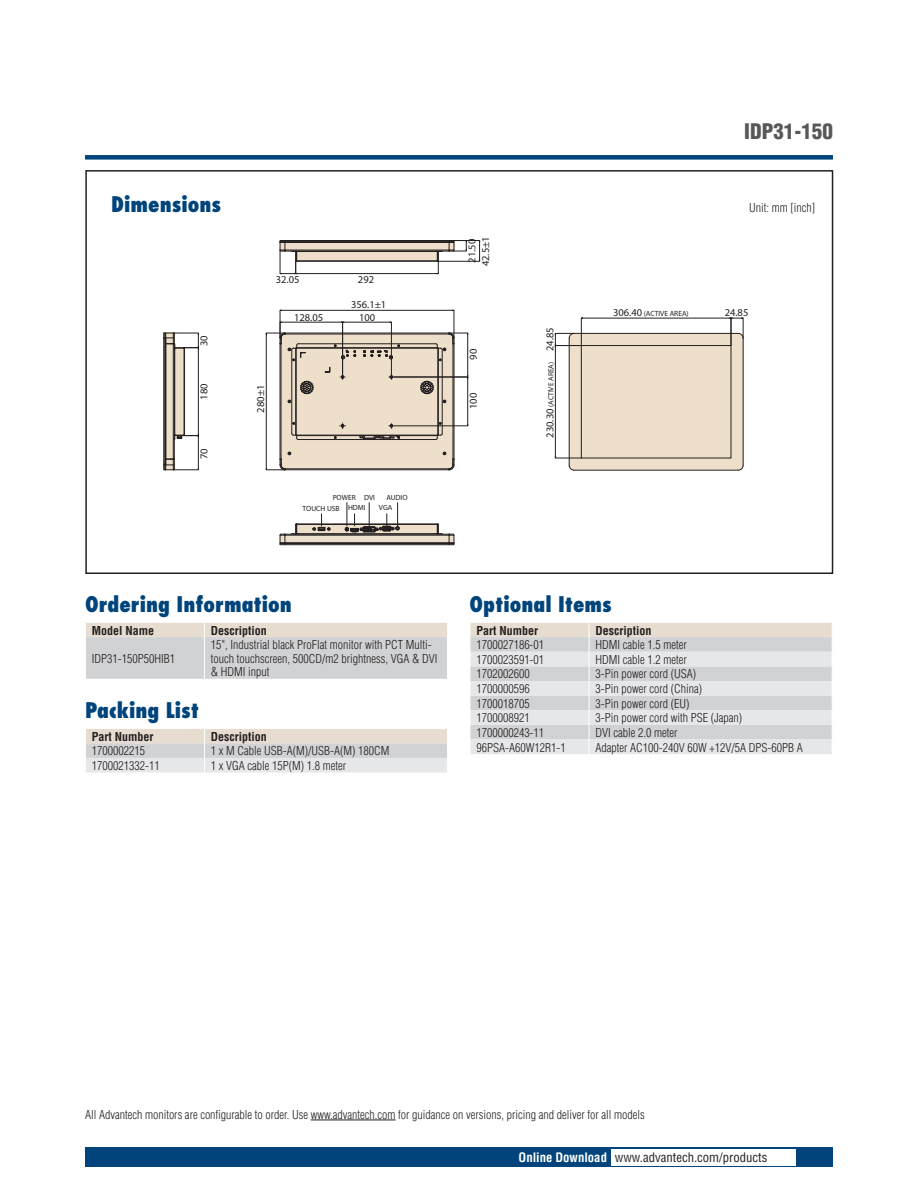
<style>
.page{position:relative;width:918px;height:1188px;background:#fff}
.page>*{position:absolute;margin:0;border:0;box-sizing:border-box;transform-origin:0 0}
.t1{font:800 condensed 21px "Futura";color:#00447b}
.t2{font:900 condensed 21px "Helvetica";color:#57585a}
.t3{font:condensed 12.75px "Helvetica";color:#231f20}
.t4{font:300 condensed 12px/13.5px "Helvetica";color:#231f20}
.t5{font:700 condensed 12px "Helvetica";color:#231f20}
.t6{font:10.5px "Myriad";color:#231f20}
.t7{font:7.5px/10.5px "Myriad";color:#231f20}
.s1{font-size:10.5px}
.s2{font-weight:700;color:#fff}
</style>
<div class="page">
<div style="left:85px;top:155px;width:748px;height:5px;background:#00447b"></div>
<div style="left:85px;top:1147px;width:748px;height:20px;background:#00447b"></div>
<div style="left:611px;top:1149px;width:184px;height:16px;background:#fff"></div>
<svg style="left:86px;top:623px;width:361px;height:56px;background:#d6d4d3"></svg>
<svg style="left:86px;top:729px;width:361px;height:44px;background:#dfdcda"></svg>
<svg style="left:470px;top:623px;width:362px;height:131px;background:#ddd"></svg>
<hr style="left:311px;top:1120px;width:85px;height:1px;background:#231f20">
<div style="left:85px;top:170px;width:748px;height:404px;background:#fff;border:2px solid #231f20"></div>
<div style="left:280px;top:333px;width:175px;height:137px;background:#eddfc9;border-radius:4px"></div>
<div style="left:569px;top:333px;width:175px;height:137px;background:#eddfc9;border-radius:4px"></div>
<hr style="left:295px;top:348px;width:1px;height:87px;background:#231f20">
<hr style="left:297px;top:347px;width:140px;height:1px;background:#231f20">
<svg style="left:324px;top:366px;width:7px;height:7px"></svg>
<hr style="left:438px;top:348px;width:1px;height:87px;background:#231f20">
<hr style="left:298px;top:343px;width:138px;height:1px;background:#231f20">
<hr style="left:291px;top:350px;width:1px;height:84px;background:#231f20">
<hr style="left:298px;top:439px;width:138px;height:1px;background:#231f20">
<svg style="left:291px;top:433px;width:8px;height:7px"></svg>
<svg style="left:435px;top:433px;width:8px;height:7px"></svg>
<hr style="left:442px;top:350px;width:1px;height:84px;background:#231f20">
<hr style="left:280px;top:344px;width:1px;height:115px;background:#231f20">
<hr style="left:454px;top:344px;width:1px;height:115px;background:#231f20">
<hr style="left:285px;top:333px;width:164px;height:1px;background:#231f20">
<hr style="left:285px;top:469px;width:164px;height:1px;background:#231f20">
<svg style="left:300px;top:381px;width:14px;height:14px"></svg>
<svg style="left:420px;top:381px;width:14px;height:14px"></svg>
<hr style="left:296px;top:348px;width:1px;height:87px;background:#231f20">
<hr style="left:297px;top:348px;width:140px;height:1px;background:#231f20">
<hr style="left:437px;top:348px;width:1px;height:87px;background:#231f20">
<hr style="left:297px;top:435px;width:140px;height:1px;background:#231f20">
<svg style="left:443px;top:452px;width:12px;height:19px"></svg>
<hr style="left:281px;top:344px;width:1px;height:115px;background:#231f20">
<hr style="left:285px;top:334px;width:164px;height:1px;background:#231f20">
<hr style="left:453px;top:344px;width:1px;height:115px;background:#231f20">
<hr style="left:285px;top:468px;width:164px;height:1px;background:#231f20">
<svg style="left:359px;top:436px;width:41px;height:3px"></svg>
<svg style="left:363px;top:345px;width:37px;height:15px"></svg>
<svg style="left:334px;top:345px;width:22px;height:15px"></svg>
<hr style="left:282px;top:310px;width:170px;height:1px;background:#231f20">
<hr style="left:266px;top:335px;width:1px;height:133px;background:#231f20">
<svg style="left:265px;top:452px;width:26px;height:19px"></svg>
<hr style="left:394px;top:425px;width:74px;height:1px;background:#231f20">
<hr style="left:467px;top:379px;width:1px;height:45px;background:#231f20">
<hr style="left:394px;top:377px;width:74px;height:1px;background:#231f20">
<hr style="left:467px;top:335px;width:1px;height:40px;background:#231f20">
<svg style="left:467px;top:372px;width:2px;height:10px"></svg>
<svg style="left:435px;top:309px;width:34px;height:42px"></svg>
<hr style="left:391px;top:322px;width:1px;height:52px;background:#231f20">
<hr style="left:344px;top:322px;width:46px;height:1px;background:#231f20">
<hr style="left:342px;top:322px;width:1px;height:52px;background:#231f20">
<hr style="left:282px;top:322px;width:59px;height:1px;background:#231f20">
<svg style="left:338px;top:321px;width:9px;height:2px"></svg>
<svg style="left:265px;top:309px;width:41px;height:52px"></svg>
<svg style="left:340px;top:374px;width:6px;height:6px"></svg>
<svg style="left:389px;top:374px;width:6px;height:6px"></svg>
<svg style="left:389px;top:423px;width:6px;height:6px"></svg>
<svg style="left:340px;top:423px;width:6px;height:6px"></svg>
<svg style="left:279px;top:240px;width:202px;height:35px"></svg>
<svg style="left:163px;top:332px;width:36px;height:139px"></svg>
<svg style="left:279px;top:503px;width:176px;height:42px"></svg>
<svg style="left:737px;top:465px;width:7px;height:6px"></svg>
<div style="left:581px;top:345px;width:150px;height:113px;border:1px solid #231f20"></div>
<hr style="left:569px;top:338px;width:1px;height:127px;background:#231f20">
<hr style="left:574px;top:333px;width:164px;height:1px;background:#231f20">
<hr style="left:743px;top:338px;width:1px;height:127px;background:#231f20">
<hr style="left:574px;top:470px;width:164px;height:1px;background:#231f20">
<hr style="left:583px;top:318px;width:146px;height:1px;background:#231f20">
<svg style="left:726px;top:317px;width:18px;height:29px"></svg>
<hr style="left:555px;top:347px;width:1px;height:109px;background:#231f20">
<svg style="left:554px;top:456px;width:27px;height:15px"></svg>
<svg style="left:554px;top:317px;width:30px;height:33px"></svg>
<h1 class="t2" style="left:744px;top:119px;width:90px">IDP31-150</h1>
<h1 class="t1" style="left:111px;top:191px;width:111px">Dimensions</h1>
<p class="t4" style="left:749px;top:201px;width:67px">Unit: mm [inch]</p>
<p class="t6" style="left:199px;top:346px;width:12px;rotate:-90deg">30</p>
<p class="t6" style="left:199px;top:400px;width:18px;rotate:-90deg">180</p>
<p class="t6" style="left:199px;top:459px;width:12px;rotate:-90deg">70</p>
<p class="t6" style="left:276px;top:274px;width:25px">32.05</p>
<p class="t6" style="left:358px;top:274px;width:18px">292</p>
<p class="t6" style="left:351px;top:300px;width:37px">356.1±1</p>
<p class="t6" style="left:294px;top:312px;width:31px">128.05</p>
<p class="t6" style="left:359px;top:312px;width:18px">100</p>
<p class="t6" style="left:480px;top:266px;width:31px;rotate:-90deg">42.5±1</p>
<p class="t6" style="left:467px;top:263px;width:25px;rotate:-90deg">21.50</p>
<p class="t6" style="left:468px;top:360px;width:12px;rotate:-90deg">90</p>
<p class="t6" style="left:256px;top:413px;width:29px;rotate:-90deg">280±1</p>
<p class="t6" style="left:468px;top:409px;width:18px;rotate:-90deg">100</p>
<p class="t7" style="left:348px;top:492px;width:19px;text-indent:-15px">POWER<br>HDMI</p>
<p class="t7" style="left:364px;top:492px;width:13px">DVI</p>
<p class="t7" style="left:386px;top:492px;width:23px">AUDIO</p>
<p class="t7" style="left:379px;top:503px;width:15px">VGA</p>
<p class="t7" style="left:303px;top:504px;width:38px">TOUCH USB</p>
<p class="t7" style="left:546px;top:438px;width:112px;rotate:-90deg"><span class="s1">230.30</span> (ACTIVE AREA) <span class="s1">24.85</span></p>
<p class="t7" style="left:613px;top:308px;width:77px"><span class="s1">306.40</span> (ACTIVE AREA)</p>
<p class="t6" style="left:725px;top:307px;width:25px">24.85</p>
<h1 class="t1" style="left:85px;top:591px;width:208px">Ordering Information</h1>
<p class="t5" style="left:92px;top:623px;width:64px">Model Name</p>
<p class="t5" style="left:211px;top:623px;width:57px">Description</p>
<p class="t4" style="left:92px;top:652px;width:85px">IDP31-150P50HIB1</p>
<p class="t4" style="left:211px;top:638px;width:228px">15", Industrial black ProFlat monitor with PCT Multi&shy;touch touchscreen, 500CD/m2 brightness, VGA &amp; DVI &amp; HDMI input</p>
<h1 class="t1" style="left:85px;top:697px;width:116px">Packing List</h1>
<p class="t5" style="left:92px;top:729px;width:63px">Part Number</p>
<p class="t5" style="left:211px;top:729px;width:57px">Description</p>
<p class="t4" style="left:92px;top:744px;width:55px">1700002215</p>
<p class="t4" style="left:211px;top:744px;width:180px">1 x M Cable USB-A(M)/USB-A(M) 180CM</p>
<p class="t4" style="left:92px;top:759px;width:69px">1700021332-11</p>
<p class="t4" style="left:211px;top:759px;width:137px">1 x VGA cable 15P(M) 1.8 meter</p>
<h1 class="t1" style="left:470px;top:591px;width:144px">Optional Items</h1>
<p class="t5" style="left:476px;top:623px;width:63px">Part Number</p>
<p class="t5" style="left:595px;top:623px;width:57px">Description</p>
<p class="t4" style="left:476px;top:638px;width:69px">1700027186-01</p>
<p class="t4" style="left:595px;top:638px;width:93px">HDMI cable 1.5 meter</p>
<p class="t4" style="left:476px;top:653px;width:69px">1700023591-01</p>
<p class="t4" style="left:595px;top:653px;width:93px">HDMI cable 1.2 meter</p>
<p class="t4" style="left:476px;top:667px;width:55px">1702002600</p>
<p class="t4" style="left:595px;top:667px;width:102px">3-Pin power cord (USA)</p>
<p class="t4" style="left:476px;top:682px;width:55px">1700000596</p>
<p class="t4" style="left:595px;top:682px;width:108px">3-Pin power cord (China)</p>
<p class="t4" style="left:476px;top:697px;width:55px">1700018705</p>
<p class="t4" style="left:595px;top:697px;width:95px">3-Pin power cord (EU)</p>
<p class="t4" style="left:476px;top:711px;width:55px">1700008921</p>
<p class="t4" style="left:595px;top:711px;width:148px">3-Pin power cord with PSE (Japan)</p>
<p class="t4" style="left:476px;top:726px;width:69px">1700000243-11</p>
<p class="t4" style="left:595px;top:726px;width:83px">DVI cable 2.0 meter</p>
<p class="t4" style="left:476px;top:740px;width:91px">96PSA-A60W12R1-1</p>
<p class="t4" style="left:595px;top:740px;width:209px">Adapter AC100-240V 60W +12V/5A DPS-60PB A</p>
<p class="t4" style="left:85px;top:1108px;width:561px">All Advantech monitors are configurable to order. Use www.advantech.com for guidance on versions, pricing and deliver for all models</p>
<p class="t3" style="left:519px;top:1150px;width:250px"><span class="s2">Online Download</span> www.advantech.com/products</p>
</div>
